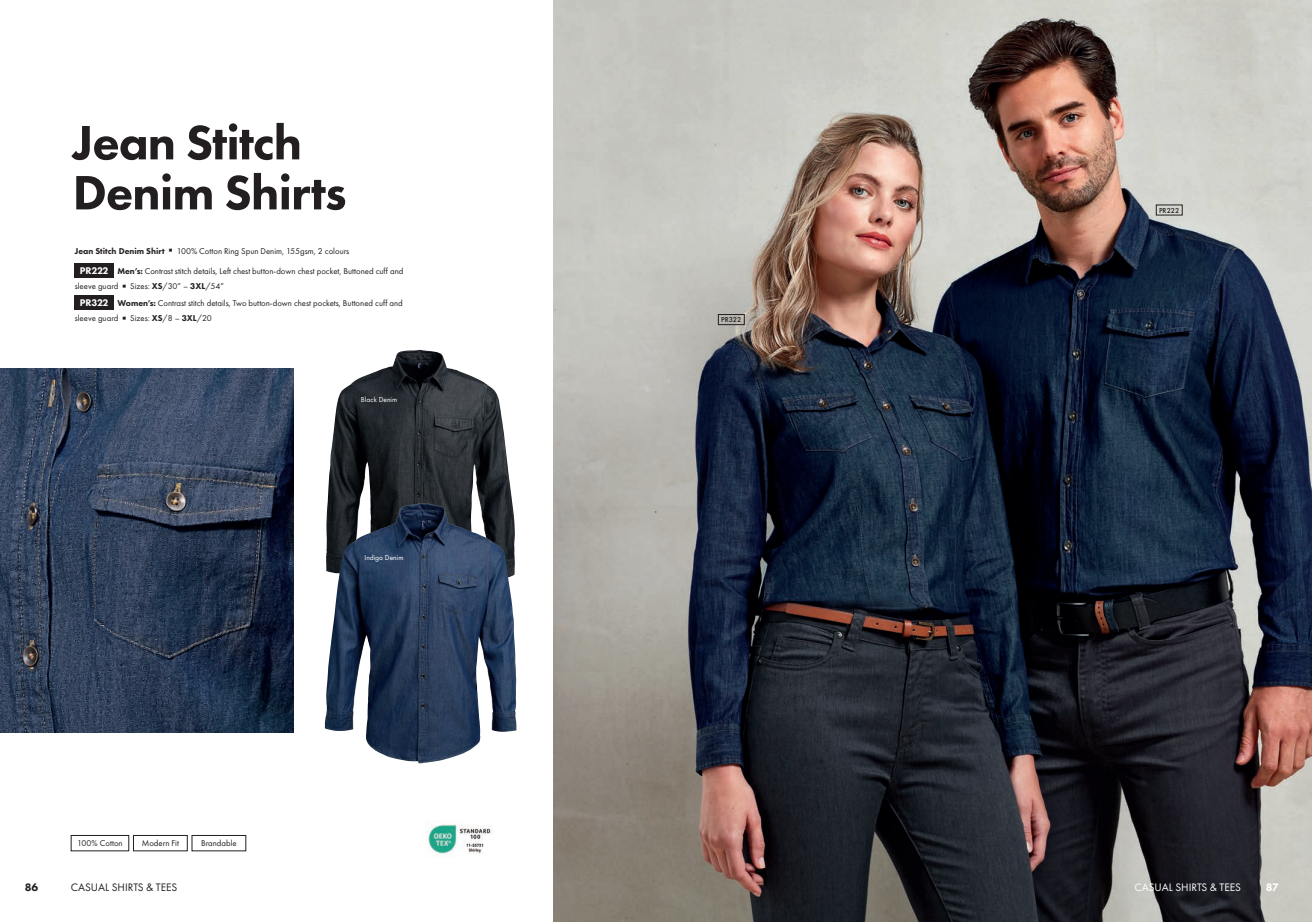
<style>
.page{position:relative;width:1312px;height:922px;background:#fff}
.page>*{position:absolute;margin:0;border:0;box-sizing:border-box;transform-origin:0 0}
.t1{font:800 50px/50px "Futura PT";letter-spacing:-.02em;color:#231f20}
.t2{font:11.25px "Futura PT";color:#231f20}
.t3{font:11.25px "Futura PT";color:#fff}
.t4{font:800 11.25px "Futura PT";color:#231f20}
.t5{font:800 11.25px "Futura PT";color:#fff}
.t6{font:800 10px "Futura PT";letter-spacing:-.03em;color:#fff}
.NEW-Bodycopy{font:8.75px/15px "Futura PT";color:#231f20}
.Product_colour_description_Wht{font:7.5px "Futura PT";color:#fff}
.t7{font:500 7.5px "Futura PT";color:#231f20}
.s1{font-weight:800}
</style>
<div class="page">
<img style="left:553px;top:0;width:758px;height:921px">
<img style="left:0;top:369px;width:293px;height:363px">
<img style="left:327px;top:350px;width:146px;height:153px">
<img style="left:324px;top:503px;width:162px;height:260px">
<svg style="left:1155px;top:204px;width:27px;height:12px"></svg>
<svg style="left:717px;top:314px;width:27px;height:11px"></svg>
<img style="left:427px;top:820px;width:66px;height:37px">
<div style="left:75px;top:263px;width:39px;height:15px;background:#231f20"></div>
<div style="left:75px;top:295px;width:39px;height:14px;background:#231f20"></div>
<svg style="left:71px;top:835px;width:175px;height:16px"></svg>
<p class="t1" style="left:73px;top:117px;width:275px">Jean Stitch<br>Denim Shirts</p>
<p class="NEW-Bodycopy" style="left:75px;top:243px;width:276px"><span class="s1">Jean Stitch Denim Shirt</span> ■ 100% Cotton Ring Spun Denim, 155gsm, 2 colours</p>
<p class="t6" style="left:80px;top:264px;width:30px">PR222</p>
<p class="NEW-Bodycopy" style="left:75px;top:263px;width:330px;text-indent:43px"><span class="s1">Men’s:</span> Contrast stitch details, Left chest button-down chest pocket, Buttoned cuff and sleeve guard ■ Sizes: <span class="s1">XS</span>/30” – <span class="s1">3XL</span>/54”</p>
<p class="t6" style="left:80px;top:296px;width:30px">PR322</p>
<p class="NEW-Bodycopy" style="left:75px;top:295px;width:329px;text-indent:43px"><span class="s1">Women’s:</span> Contrast stitch details, Two button-down chest pockets, Buttoned cuff and sleeve guard ■ Sizes: <span class="s1">XS</span>/8 – <span class="s1">3XL</span>/20</p>
<p class="Product_colour_description_Wht" style="left:361px;top:395px;width:38px">Black Denim</p>
<p class="NEW-Bodycopy" style="left:77px;top:835px;width:47px">100% Cotton</p>
<p class="NEW-Bodycopy" style="left:142px;top:835px;width:39px">Modern Fit</p>
<p class="NEW-Bodycopy" style="left:201px;top:835px;width:37px">Brandable</p>
<p class="Product_colour_description_Wht" style="left:364px;top:553px;width:40px">Indigo Denim</p>
<p class="t7" style="left:721px;top:315px;width:22px">PR322</p>
<p class="t7" style="left:1158px;top:205px;width:22px">PR222</p>
<p class="t4" style="left:25px;top:879px;width:15px">86</p>
<p class="t2" style="left:71px;top:880px;width:108px">CASUAL SHIRTS &amp; TEES</p>
<p class="t3" style="left:1134px;top:880px;width:108px">CASUAL SHIRTS &amp; TEES</p>
<p class="t5" style="left:1265px;top:879px;width:15px">87</p>
</div>
